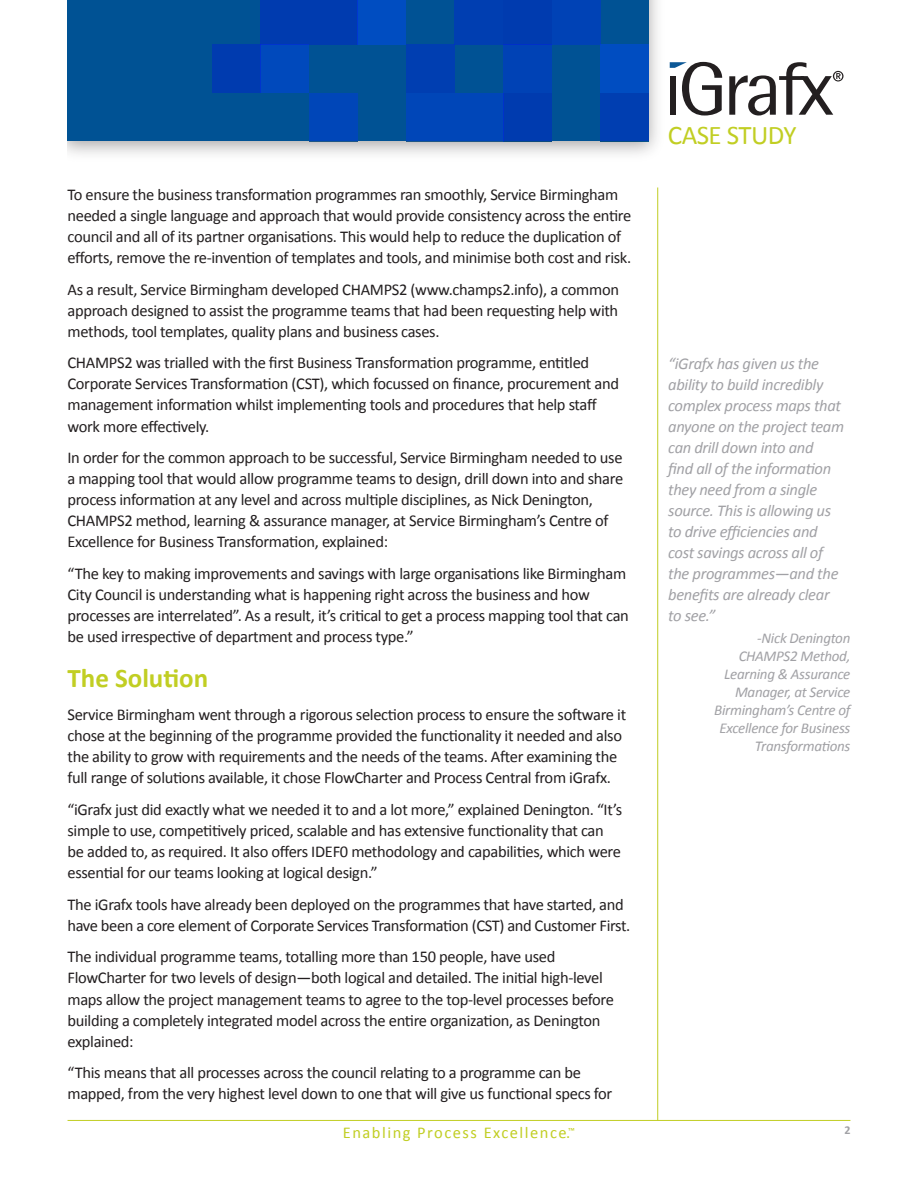
<style>
.page{position:relative;width:918px;height:1188px;background:#fff}
.page>*{position:absolute;margin:0;border:0;box-sizing:border-box;transform-origin:0 0}
.t1{font:700 27px "Calibri";color:#c1ce23}
.t2{font:27px "Calibri";letter-spacing:-.02em;color:#c1ce23}
.t3{font:16.5px/21px "Calibri";letter-spacing:-.02em;color:#231f20}
.t4{font:italic 16.5px/21px "Calibri";letter-spacing:-.02em;color:#a1a1a5}
.t5{font:16.5px "Calibri";letter-spacing:.09em;color:#c1ce23}
.t6{font:italic 15px/18px "Calibri";letter-spacing:-.02em;color:#a1a1a5;text-align:right}
.t7{font:700 12px "Calibri";color:#a1a1a5}
</style>
<div class="page">
<hr style="left:68px;top:1120px;width:782px;height:1px;background:#c1ce23">
<hr style="left:657px;top:188px;width:1px;height:932px;background:#c1ce23">
<svg style="left:670px;top:62px;width:52px;height:54px"></svg>
<svg style="left:729px;top:62px;width:115px;height:54px"></svg>
<img style="left:68px;top:0;width:590px;height:154px">
<div style="left:68px;top:0;width:581px;height:141px;background:#005294"></div>
<div style="left:552px;top:0;width:48px;height:44px;background:#0042b5"></div>
<div style="left:600px;top:44px;width:49px;height:49px;background:#004dc1"></div>
<div style="left:600px;top:93px;width:49px;height:48px;background:#003eb1"></div>
<div style="left:212px;top:44px;width:49px;height:49px;background:#003baf"></div>
<div style="left:455px;top:0;width:48px;height:44px;background:#003eb1"></div>
<div style="left:503px;top:44px;width:49px;height:49px;background:#0042b5"></div>
<div style="left:503px;top:93px;width:49px;height:48px;background:#003baf"></div>
<div style="left:261px;top:44px;width:48px;height:49px;background:#0049bc"></div>
<div style="left:503px;top:0;width:49px;height:44px;background:#003baf"></div>
<div style="left:261px;top:0;width:97px;height:44px;background:#003baf"></div>
<div style="left:309px;top:93px;width:49px;height:48px;background:#0046b8"></div>
<div style="left:406px;top:44px;width:49px;height:49px;background:#003eb1"></div>
<div style="left:406px;top:93px;width:97px;height:48px;background:#0046b8"></div>
<div style="left:358px;top:0;width:48px;height:44px;background:#004dc1"></div>
<p class="t3" style="left:68px;top:183px;width:565px">To ensure the business transformation programmes ran smoothly, Service Birmingham needed a single language and approach that would provide consistency across the entire council and all of its partner organisations. This would help to reduce the duplication of efforts, remove the re-invention of templates and tools, and minimise both cost and risk.</p>
<p class="t3" style="left:68px;top:278px;width:553px;text-align:justify">As a result, Service Birmingham developed CHAMPS2 (www.champs2.info), a common approach designed to assist the programme teams that had been requesting help with methods, tool templates, quality plans and business cases.</p>
<p class="t3" style="left:68px;top:352px;width:553px">CHAMPS2 was trialled with the first Business Transformation programme, entitled Corporate Services Transformation (CST), which focussed on finance, procurement and management information whilst implementing tools and procedures that help staff work more effectively.</p>
<p class="t3" style="left:68px;top:447px;width:557px">In order for the common approach to be successful, Service Birmingham needed to use a mapping tool that would allow programme teams to design, drill down into and share process information at any level and across multiple disciplines, as Nick Denington, CHAMPS2 method, learning &amp; assurance manager, at Service Birmingham’s Centre of Excellence for Business Transformation, explained:</p>
<p class="t3" style="left:68px;top:562px;width:563px">“The key to making improvements and savings with large organisations like Birmingham City Council is understanding what is happening right across the business and how processes are interrelated”. As a result, it’s critical to get a process mapping tool that can be used irrespective of department and process type.”</p>
<h1 class="t1" style="left:68px;top:661px;width:142px">The Solution</h1>
<p class="t3" style="left:68px;top:703px;width:560px">Service Birmingham went through a rigorous selection process to ensure the software it chose at the beginning of the programme provided the functionality it needed and also the ability to grow with requirements and the needs of the teams. After examining the full range of solutions available, it chose FlowCharter and Process Central from iGrafx.</p>
<p class="t3" style="left:68px;top:798px;width:556px">“iGrafx just did exactly what we needed it to and a lot more,” explained Denington. “It’s simple to use, competitively priced, scalable and has extensive functionality that can be added to, as required. It also offers IDEF0 methodology and capabilities, which were essential for our teams looking at logical design.”</p>
<p class="t3" style="left:68px;top:893px;width:564px">The iGrafx tools have already been deployed on the programmes that have started, and have been a core element of Corporate Services Transformation (CST) and Customer First.</p>
<p class="t3" style="left:68px;top:946px;width:548px">The individual programme teams, totalling more than 150 people, have used FlowCharter for two levels of design—both logical and detailed. The initial high-level maps allow the project management teams to agree to the top-level processes before building a completely integrated model across the entire organization, as Denington explained:</p>
<p class="t3" style="left:68px;top:1062px;width:546px">“This means that all processes across the council relating to a programme can be mapped, from the very highest level down to one that will give us functional specs for</p>
<p class="t5" style="left:343px;top:1123px;width:234px">Enabling Process Excellence.<sup>™</sup></p>
<h1 class="t2" style="left:668px;top:119px;width:130px">CASE STUDY</h1>
<p class="t4" style="left:668px;top:352px;width:177px">“iGrafx has given us the ability to build incredibly complex process maps that anyone on the project team can drill down into and<br>find all of the information they need from a single source. This is allowing us to drive efficiencies and cost savings across all of the programmes—and the benefits are already clear to see.”</p>
<p class="t6" style="left:714px;top:628px;width:138px">-Nick Denington<br>CHAMPS2 Method,<br>Learning &amp; Assurance<br>Manager, at Service<br>Birmingham’s Centre of<br>Excellence for Business<br>Transformations</p>
<p class="t7" style="left:844px;top:1123px;width:8px">2</p>
</div>
